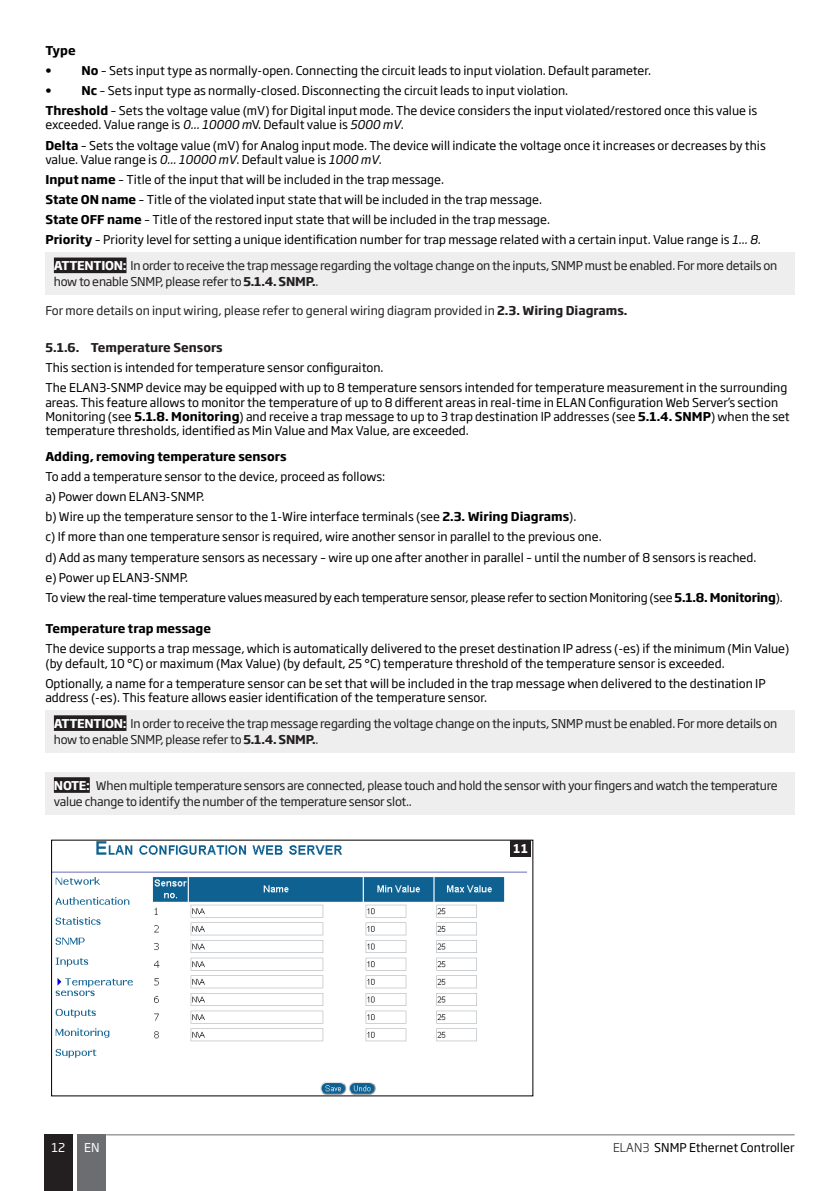
<style>
.page{position:relative;width:840px;height:1191px;background:#fff}
.page>*{position:absolute;margin:0;border:0;box-sizing:border-box;transform-origin:0 0}
.Paragraph_Style_3{font:12px/14.4px "Soho Gothic Pro";color:#000}
._03_Subehading{font:12px/16px "Soho Gothic Pro";letter-spacing:-.02em;color:#231f20}
.Paragraph_Style_3-2{font:12px "Soho Gothic Pro";letter-spacing:-.02em;color:#000}
._03_Subehading-2{font:12px "Soho Gothic Pro";color:#231f20}
.Paragraph_Style_3-3{font:700 12px "Soho Gothic Pro";color:#000}
.t1{font:700 12px "Soho Gothic Pro";color:#231f20}
.t2{font:12px "Soho Gothic Pro";color:#fff}
.t3{font:700 12px "Neo Sans Pro";color:#fff}
.s1{font-weight:700}
.s2{font-style:italic}
.s3{font-weight:700;color:#fff}
.s4{font-weight:300;color:#231f20}
</style>
<div class="page">
<div style="left:44px;top:1134px;width:29px;height:57px;background:#231f20"></div>
<div style="left:78px;top:1134px;width:28px;height:57px;background:#6c6d70"></div>
<hr style="left:106px;top:1134px;width:688px;height:1px;background:#6c6d70">
<div style="left:45px;top:252px;width:749px;height:43px;background:#eeeeef"></div>
<div style="left:54px;top:257px;width:72px;height:16px;background:#231f20"></div>
<div style="left:45px;top:710px;width:749px;height:42px;background:#eeeeef"></div>
<div style="left:54px;top:715px;width:72px;height:16px;background:#231f20"></div>
<div style="left:45px;top:772px;width:749px;height:42px;background:#eeeeef"></div>
<div style="left:54px;top:777px;width:36px;height:16px;background:#231f20"></div>
<img style="left:53px;top:841px;width:478px;height:253px">
<div style="left:509px;top:839px;width:21px;height:17px;background:#231f20"></div>
<p class="Paragraph_Style_3-3" style="left:45px;top:41px;width:32px">Type</p>
<p class="Paragraph_Style_3-3" style="left:45px;top:61px;width:8px">•</p>
<p class="Paragraph_Style_3" style="left:81px;top:63px;width:571px"><span class="s1">No</span> – Sets input type as normally-open. Connecting the circuit leads to input violation. Default parameter.</p>
<p class="Paragraph_Style_3-3" style="left:45px;top:81px;width:8px">•</p>
<p class="Paragraph_Style_3" style="left:81px;top:83px;width:488px"><span class="s1">Nc</span> – Sets input type as normally-closed. Disconnecting the circuit leads to input violation.</p>
<p class="Paragraph_Style_3" style="left:45px;top:103px;width:713px"><span class="s1">Threshold</span> – Sets the voltage value (mV) for Digital input mode. The device considers the input violated/restored once this value is exceeded. Value range is <span class="s2">0... 10000 m</span>V. Default value is <span class="s2">5000 mV</span>.</p>
<p class="Paragraph_Style_3" style="left:45px;top:137px;width:721px"><span class="s1">Delta</span> – Sets the voltage value (mV) for Analog input mode. The device will indicate the voltage once it increases or decreases by this value. Value range is <span class="s2">0... 10000 mV</span>. Default value is <span class="s2">1000 mV</span>.</p>
<p class="Paragraph_Style_3" style="left:45px;top:172px;width:400px"><span class="s1">Input name</span> – Title of the input that will be included in the trap message.</p>
<p class="Paragraph_Style_3" style="left:45px;top:192px;width:498px"><span class="s1">State ON name</span> – Title of the violated input state that will be included in the trap message.</p>
<p class="Paragraph_Style_3" style="left:45px;top:212px;width:506px"><span class="s1">State OFF name</span> – Title of the restored input state that will be included in the trap message.</p>
<p class="Paragraph_Style_3" style="left:45px;top:232px;width:716px"><span class="s1">Priority</span> – Priority level for setting a unique identification number for trap message related with a certain input. Value range is <span class="s2">1... 8</span>.</p>
<p class="_03_Subehading" style="left:54px;top:257px;width:724px"><span class="s3">ATTENTION:</span> In order to receive the trap message regarding the voltage change on the inputs, SNMP must be enabled. For more details on how to enable SNMP, please refer to <span class="s1">5.1.4. SNMP.</span>.</p>
<p class="_03_Subehading-2" style="left:45px;top:301px;width:583px">For more details on input wiring, please refer to general wiring diagram provided in <span class="s1">2.3. Wiring Diagrams.</span></p>
<p class="t1" style="left:45px;top:338px;width:179px">5.1.6. Temperature Sensors</p>
<p class="Paragraph_Style_3" style="left:45px;top:360px;width:339px">This section is intended for temperature sensor configuraiton.</p>
<p class="Paragraph_Style_3" style="left:45px;top:380px;width:745px">The ELAN3-SNMP device may be equipped with up to 8 temperature sensors intended for temperature measurement in the surrounding areas. This feature allows to monitor the temperature of up to 8 different areas in real-time in ELAN Configuration Web Server’s section Monitoring (see <span class="s1">5.1.8. Monitoring</span>) and receive a trap message to up to 3 trap destination IP addresses (see <span class="s1">5.1.4. SNMP</span>) when the set temperature thresholds, identified as Min Value and Max Value, are exceeded.</p>
<p class="Paragraph_Style_3-3" style="left:45px;top:447px;width:242px">Adding, removing temperature sensors</p>
<p class="Paragraph_Style_3" style="left:45px;top:469px;width:341px">To add a temperature sensor to the device, proceed as follows:</p>
<p class="Paragraph_Style_3" style="left:45px;top:489px;width:160px">a) Power down ELAN3-SNMP.</p>
<p class="Paragraph_Style_3" style="left:45px;top:509px;width:532px">b) Wire up the temperature sensor to the 1-Wire interface terminals (see <span class="s1">2.3. Wiring Diagrams</span>).</p>
<p class="Paragraph_Style_3" style="left:45px;top:529px;width:557px">c) If more than one temperature sensor is required, wire another sensor in parallel to the previous one.</p>
<p class="Paragraph_Style_3" style="left:45px;top:549px;width:712px">d) Add as many temperature sensors as necessary – wire up one after another in parallel – until the number of 8 sensors is reached.</p>
<p class="Paragraph_Style_3" style="left:45px;top:569px;width:144px">e) Power up ELAN3-SNMP.</p>
<p class="Paragraph_Style_3-2" style="left:45px;top:588px;width:738px">To view the real-time temperature values measured by each temperature sensor, please refer to section Monitoring (see <span class="s1">5.1.8. Monitoring</span>).</p>
<p class="Paragraph_Style_3-3" style="left:45px;top:619px;width:167px">Temperature trap message</p>
<p class="Paragraph_Style_3" style="left:45px;top:641px;width:745px">The device supports a trap message, which is automatically delivered to the preset destination IP adress (-es) if the minimum (Min Value) (by default, 10 °C) or maximum (Max Value) (by default, 25 °C) temperature threshold of the temperature sensor is exceeded.</p>
<p class="Paragraph_Style_3" style="left:45px;top:675px;width:721px">Optionally, a name for a temperature sensor can be set that will be included in the trap message when delivered to the destination IP address (-es). This feature allows easier identification of the temperature sensor.</p>
<p class="_03_Subehading" style="left:54px;top:715px;width:724px"><span class="s3">ATTENTION:</span> In order to receive the trap message regarding the voltage change on the inputs, SNMP must be enabled. For more details on how to enable SNMP, please refer to <span class="s1">5.1.4. SNMP.</span>.</p>
<p class="_03_Subehading" style="left:54px;top:777px;width:725px"><span class="s3">NOTE:</span> When multiple temperature sensors are connected, please touch and hold the sensor with your fingers and watch the temperature value change to identify the number of the temperature sensor slot..</p>
<p class="t3" style="left:512px;top:840px;width:17px">11</p>
<p class="t2" style="left:51px;top:1137px;width:15px">12</p>
<p class="t2" style="left:84px;top:1137px;width:17px">EN</p>
<p class="Paragraph_Style_3" style="left:612px;top:1139px;width:183px"><span class="s4">ELAN3</span> SNMP Ethernet Controller</p>
</div>
